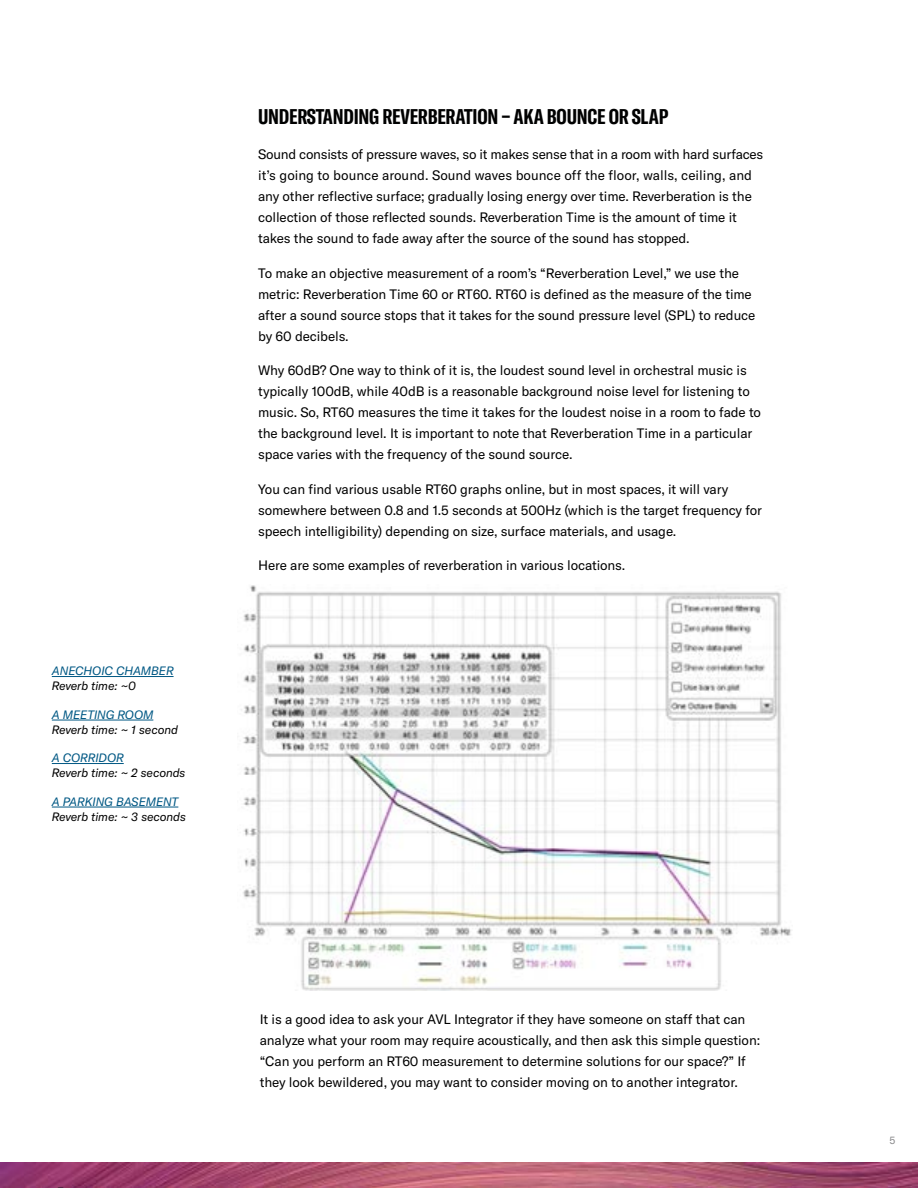
<style>
.page{position:relative;width:918px;height:1188px;background:#fff}
.page>*{position:absolute;margin:0;border:0;box-sizing:border-box;transform-origin:0 0}
.t1{font:700 extra-condensed 21px "GT America Y";letter-spacing:-.01em;color:#000101}
.t2{font:13.5px/21px "GT America Y";letter-spacing:-.01em;color:#000}
.t3{font:italic 12px "GT America Y";color:#000}
.t4{font:italic 12px "GT America Y";color:#005884}
.t5{font:10.5px "GT America Y";color:#88888a}
</style>
<div class="page">
<img style="left:0;top:1163px;width:918px;height:25px">
<img style="left:241px;top:585px;width:551px;height:406px">
<hr style="left:52px;top:676px;width:122px;height:1px;background:#005884">
<hr style="left:52px;top:720px;width:101px;height:1px;background:#005884">
<hr style="left:52px;top:763px;width:72px;height:1px;background:#005884">
<hr style="left:52px;top:807px;width:126px;height:1px;background:#005884">
<p class="t4" style="left:52px;top:664px;width:123px">ANECHOIC CHAMBER</p>
<p class="t3" style="left:52px;top:679px;width:86px">Reverb time: ~0</p>
<p class="t4" style="left:52px;top:708px;width:103px">A MEETING ROOM</p>
<p class="t3" style="left:52px;top:723px;width:128px">Reverb time: ~ 1 second</p>
<p class="t4" style="left:52px;top:751px;width:73px">A CORRIDOR</p>
<p class="t3" style="left:52px;top:766px;width:135px">Reverb time: ~ 2 seconds</p>
<p class="t4" style="left:52px;top:795px;width:128px">A PARKING BASEMENT</p>
<p class="t3" style="left:52px;top:810px;width:135px">Reverb time: ~ 3 seconds</p>
<h1 class="t1" style="left:258px;top:104px;width:412px">UNDERSTANDING REVERBERATION – AKA BOUNCE OR SLAP</h1>
<p class="t2" style="left:258px;top:144px;width:507px">Sound consists of pressure waves, so it makes sense that in a room with hard surfaces it’s going to bounce around. Sound waves bounce off the floor, walls, ceiling, and any other reflective surface; gradually losing energy over time. Reverberation is the collection of those reflected sounds. Reverberation Time is the amount of time it takes the sound to fade away after the source of the sound has stopped.</p>
<p class="t2" style="left:258px;top:262px;width:499px">To make an objective measurement of a room’s “Reverberation Level,” we use the metric: Reverberation Time 60 or RT60. RT60 is defined as the measure of the time after a sound source stops that it takes for the sound pressure level (SPL) to reduce by 60 decibels.</p>
<p class="t2" style="left:258px;top:360px;width:504px">Why 60dB? One way to think of it is, the loudest sound level in orchestral music is typically 100dB, while 40dB is a reasonable background noise level for listening to music. So, RT60 measures the time it takes for the loudest noise in a room to fade to the background level. It is important to note that Reverberation Time in a particular space varies with the frequency of the sound source.</p>
<p class="t2" style="left:258px;top:478px;width:505px">You can find various usable RT60 graphs online, but in most spaces, it will vary somewhere between 0.8 and 1.5 seconds at 500Hz (which is the target frequency for speech intelligibility) depending on size, surface materials, and usage.</p>
<p class="t2" style="left:258px;top:555px;width:369px">Here are some examples of reverberation in various locations.</p>
<p class="t2" style="left:260px;top:1008px;width:502px">It is a good idea to ask your AVL Integrator if they have someone on staff that can analyze what your room may require acoustically, and then ask this simple question: “Can you perform an RT60 measurement to determine solutions for our space?” If they look bewildered, you may want to consider moving on to another integrator.</p>
<p class="t5" style="left:890px;top:1135px;width:7px">5</p>
</div>
